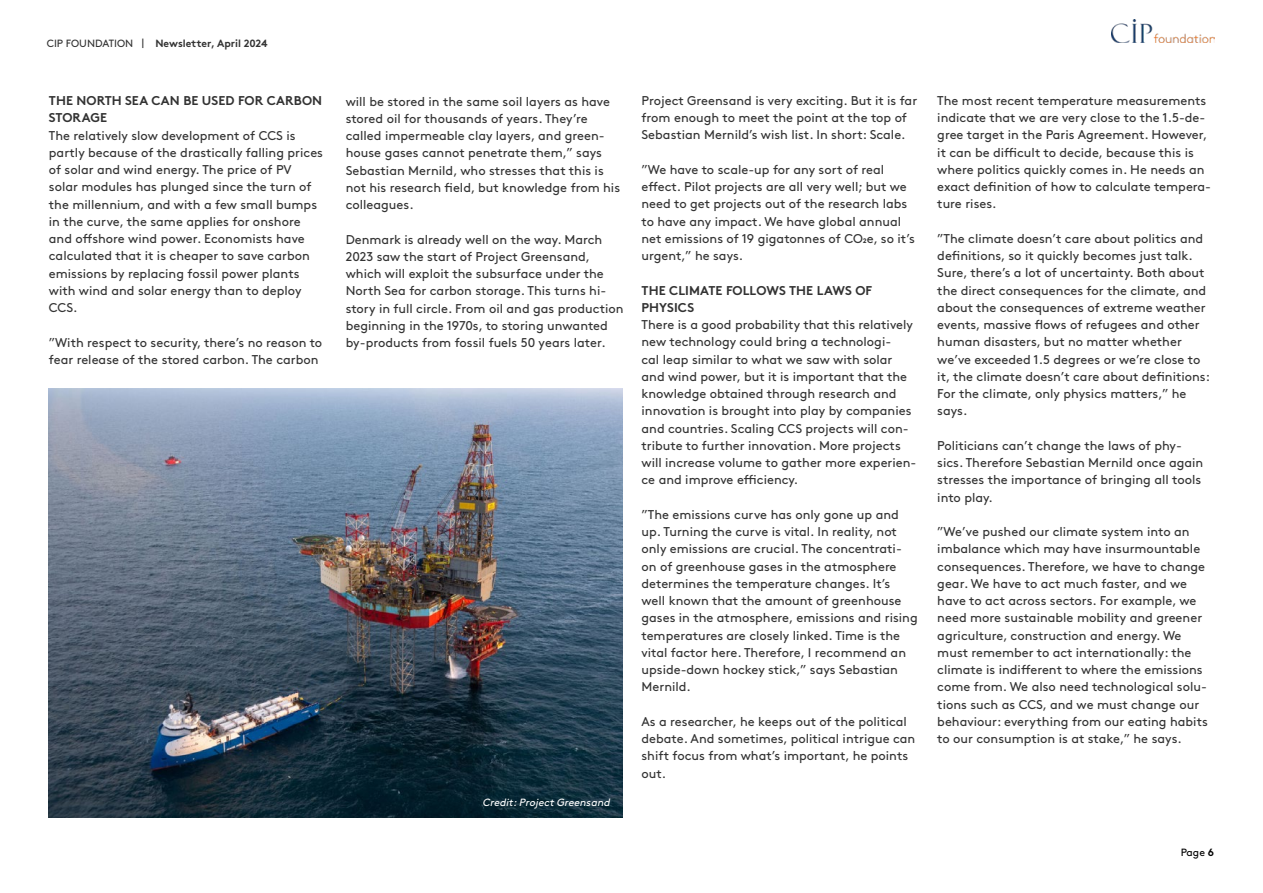
<style>
.page{position:relative;width:1263px;height:893px;background:#fff}
.page>*{position:absolute;margin:0;border:0;box-sizing:border-box;transform-origin:0 0}
.t1{font:12.75px/17.2px "Brown";color:#333}
.t2{font:700 12.75px/17.2px "Brown";letter-spacing:.005em;color:#333}
.t3{font:700 10.5px "Brown";color:#333}
.t4{font:italic 10.5px "Brown";color:#fff}
.t5{font:10.5px "Brown";color:#000}
.s1{font-weight:400}
.s2{font-weight:700}
</style>
<div class="page">
<img style="left:48px;top:388px;width:575px;height:429px">
<img style="left:1111px;top:19px;width:103px;height:23px">
<p class="t3" style="left:47px;top:35px;width:222px"><span class="s1">CIP FOUNDATION |</span> Newsletter, April 2024</p>
<p class="t2" style="left:49px;top:91px;width:275px">THE NORTH SEA CAN BE USED FOR CARBON<br>STORAGE</p>
<p class="t1" style="left:49px;top:126px;width:276px">The relatively slow development of CCS is partly because of the drastically falling prices of solar and wind energy. The price of PV solar modules has plunged since the turn of the millennium, and with a few small bumps in the curve, the same applies for onshore and offshore wind power. Economists have calculated that it is cheaper to save carbon emissions by replacing fossil power plants with wind and solar energy than to deploy CCS.</p>
<p class="t1" style="left:49px;top:333px;width:275px">”With respect to security, there’s no reason to fear release of the stored carbon. The carbon</p>
<p class="t1" style="left:346px;top:92px;width:276px">will be stored in the same soil layers as have stored oil for thousands of years. They’re called impermeable clay layers, and green&shy;house gases cannot penetrate them,” says Sebastian Mernild, who stresses that this is not his research field, but knowledge from his colleagues.</p>
<p class="t1" style="left:346px;top:230px;width:279px">Denmark is already well on the way. March 2023 saw the start of Project Greensand, which will exploit the subsurface under the North Sea for carbon storage. This turns hi&shy;story in full circle. From oil and gas production beginning in the 1970s, to storing unwanted by-products from fossil fuels 50 years later.</p>
<p class="t4" style="left:483px;top:794px;width:131px">Credit:ProjectGreensand</p>
<p class="t1" style="left:641px;top:91px;width:277px">Project Greensand is very exciting. But it is far from enough to meet the point at the top of<br>Sebastian Mernild’s wish list. In short: Scale.</p>
<p class="t1" style="left:641px;top:160px;width:275px">”We have to scale-up for any sort of real effect. Pilot projects are all very well; but we need to get projects out of the research labs to have any impact. We have global annual net emissions of 19 gigatonnes of CO2e, so it’s urgent,” he says.</p>
<p class="t2" style="left:642px;top:280px;width:232px">THE CLIMATE FOLLOWS THE LAWS OF<br>PHYSICS</p>
<p class="t1" style="left:641px;top:315px;width:276px">There is a good probability that this relatively new technology could bring a technologi-<br>cal leap similar to what we saw with solar and wind power, but it is important that the knowledge obtained through research and innovation is brought into play by companies and countries. Scaling CCS projects will con&shy;tribute to further innovation. More projects will increase volume to gather more experien&shy;ce and improve efficiency.</p>
<p class="t1" style="left:641px;top:505px;width:278px">”The emissions curve has only gone up and up. Turning the curve is vital. In reality, not only emissions are crucial. The concentrati&shy;on of greenhouse gases in the atmosphere determines the temperature changes. It’s<br>well known that the amount of greenhouse gases in the atmosphere, emissions and rising temperatures are closely linked. Time is the vital factor here. Therefore, I recommend an upside-down hockey stick,” says Sebastian Mernild.</p>
<p class="t1" style="left:641px;top:712px;width:275px">As a researcher, he keeps out of the political debate. And sometimes, political intrigue can shift focus from what’s important, he points out.</p>
<p class="t1" style="left:937px;top:91px;width:275px">The most recent temperature measurements indicate that we are very close to the 1.5-de&shy;gree target in the Paris Agreement. However, it can be difficult to decide, because this is where politics quickly comes in. He needs an exact definition of how to calculate tempera&shy;ture rises.</p>
<p class="t1" style="left:937px;top:229px;width:274px">”The climate doesn’t care about politics and definitions, so it quickly becomes just talk.<br>Sure, there’s a lot of uncertainty. Both about the direct consequences for the climate, and about the consequences of extreme weather events, massive flows of refugees and other human disasters, but no matter whether we’ve exceeded 1.5 degrees or we’re close to it, the climate doesn’t care about definitions:<br>For the climate, only physics matters,” he says.</p>
<p class="t1" style="left:937px;top:436px;width:268px">Politicians can’t change the laws of phy&shy;sics. Therefore Sebastian Mernild once again stresses the importance of bringing all tools into play.</p>
<p class="t1" style="left:937px;top:522px;width:272px">”We’ve pushed our climate system into an imbalance which may have insurmountable consequences. Therefore, we have to change gear. We have to act much faster, and we have to act across sectors. For example, we need more sustainable mobility and greener agriculture, construction and energy. We must remember to act internationally: the climate is indifferent to where the emissions come from. We also need technological solu&shy;tions such as CCS, and we must change our behaviour: everything from our eating habits to our consumption is at stake,” he says.</p>
<p class="t5" style="left:1181px;top:844px;width:35px">Page <span class="s2">6</span></p>
</div>
